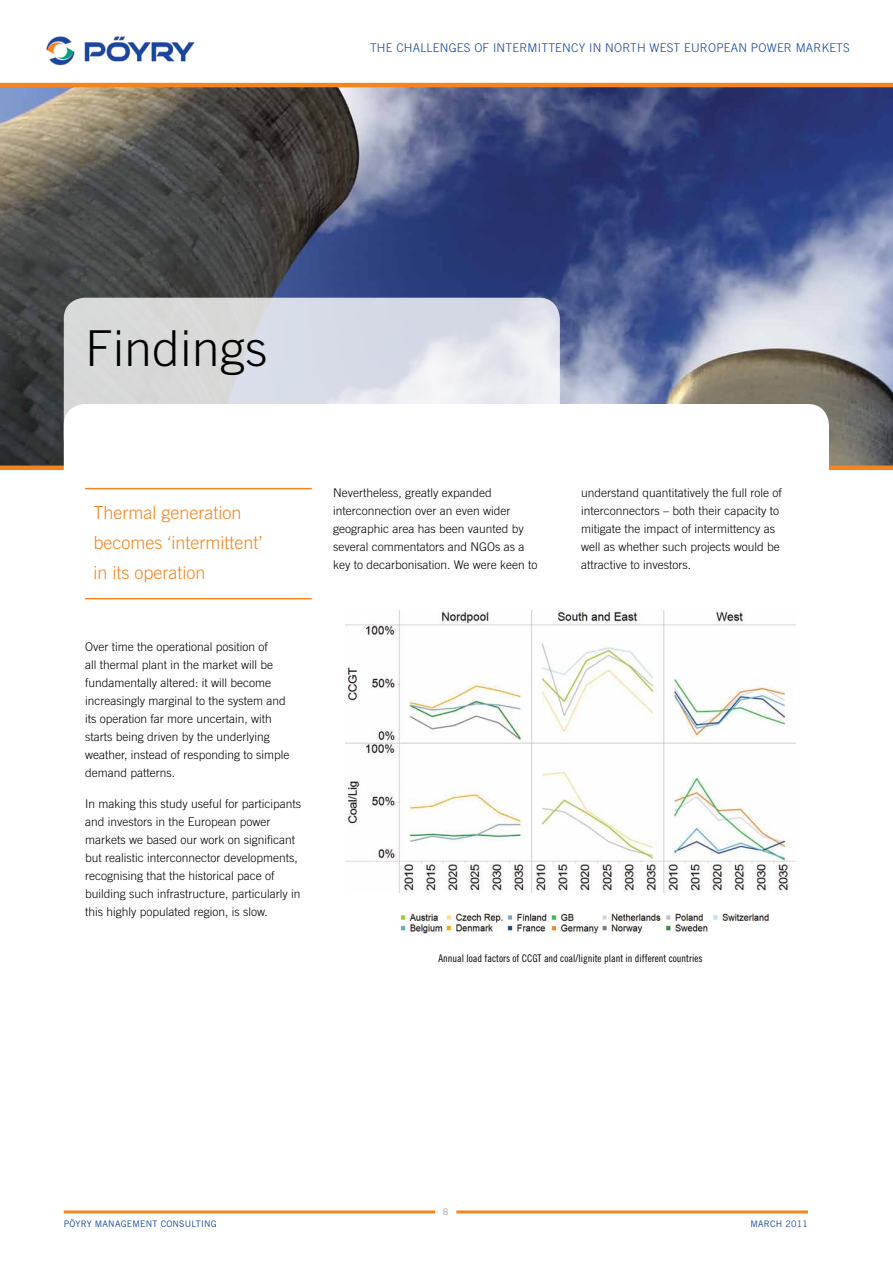
<style>
.page{position:relative;width:893px;height:1263px;background:#fff}
.page>*{position:absolute;margin:0;border:0;box-sizing:border-box;transform-origin:0 0}
.t1{font:300 49.5px "Trade Gothic";letter-spacing:.01em;color:#000}
.t2{font:300 18px/30px "Trade Gothic";color:#f5841f}
.t3{font:300 12px/18px "Trade Gothic";color:#000}
.t4{font:300 12px "Trade Gothic";letter-spacing:.02em;color:#17479e}
.t5{font:10.5px "Trade Gothic Cond Eighteen";color:#000}
.t6{font:9px "Trade Gothic";letter-spacing:.02em;color:#17479e}
.t7{font:300 9px "Trade Gothic";color:#939598}
</style>
<div class="page">
<img style="left:0;top:87px;width:893px;height:378px">
<img style="left:46px;top:36px;width:149px;height:30px">
<hr style="left:0;top:83px;width:893px;height:4px;background:#f5841f">
<div style="left:0;top:465px;width:893px;height:5px;background:#f5841f"></div>
<svg style="left:64px;top:298px;width:496px;height:161px"></svg>
<div style="left:64px;top:404px;width:765px;height:153px;background:#fff;border-radius:21px"></div>
<hr style="left:85px;top:488px;width:227px;height:1px;background:#f5841f">
<hr style="left:85px;top:598px;width:227px;height:1px;background:#f5841f">
<hr style="left:64px;top:1210px;width:744px;height:3px;background:#f5841f">
<div style="left:435px;top:1201px;width:21px;height:21px;background:#fff;border-radius:50%"></div>
<img style="left:345px;top:611px;width:450px;height:281px">
<img style="left:400px;top:913px;width:369px;height:21px">
<p class="t4" style="left:370px;top:41px;width:135px">The challenges of inte</p>
<p class="t4" style="left:519px;top:41px;width:31px">rmitten</p>
<p class="t4" style="left:571px;top:41px;width:280px">cy in North West European power markets</p>
<h1 class="t1" style="left:85px;top:319px;width:184px">Findings</h1>
<h2 class="t2" style="left:94px;top:497px;width:171px">Thermal generation becomes ‘intermittent’ in its operation</h2>
<p class="t3" style="left:85px;top:638px;width:206px">Over time the operational position of<br>all thermal plant in the market will be fundamentally altered: it will become increasingly marginal to the system and its operation far more uncertain, with starts being driven by the underlying weather, instead of responding to simple demand patterns.</p>
<p class="t3" style="left:85px;top:794px;width:218px">I n making this study useful for participants and investors in the European power markets we based our work on significant but realistic interconnector developments, recognising that the historical pace of building such infrastructure, particularly in this highly populated region, is slow.</p>
<p class="t3" style="left:333px;top:484px;width:206px">Nevertheless, greatly expanded interconnection over an even wider geographic area has been vaunted by several commentators and NGOs as a key to decarbonisation. We were keen to</p>
<p class="t3" style="left:581px;top:484px;width:202px">understand quantitatively the full role of interconnectors – both their capacity to mitigate the impact of intermittency as well as whether such projects would be attractive to investors.</p>
<p class="t5" style="left:438px;top:952px;width:266px">Annual load factors of CCGT and coal/lignite plant in different countries</p>
<p class="t7" style="left:443px;top:1206px;width:7px">8</p>
<p class="t6" style="left:64px;top:1219px;width:13px">PÖYRY</p>
<p class="t6" style="left:95px;top:1219px;width:124px">MANAGEM ENT CONSU LTING</p>
<p class="t6" style="left:751px;top:1219px;width:59px">MARCH 2011</p>
</div>
